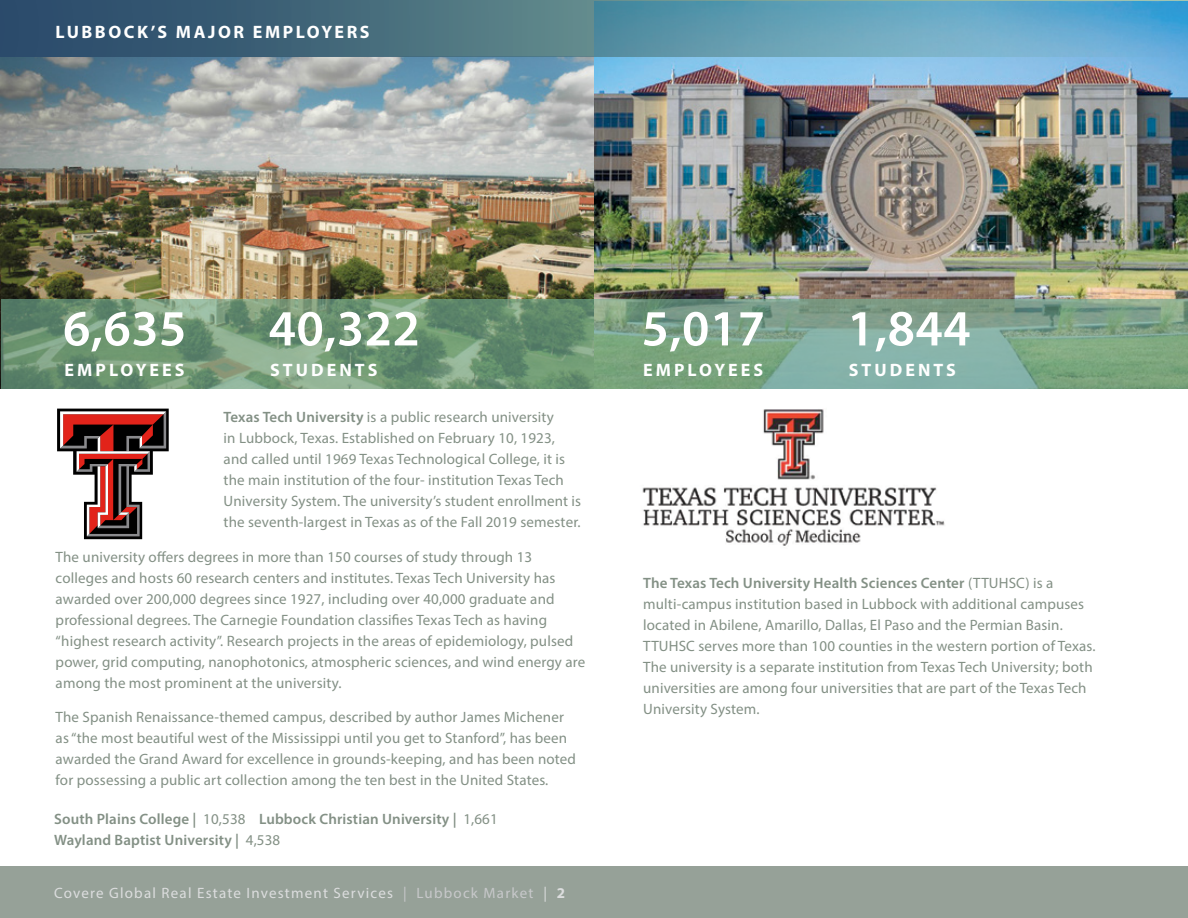
<style>
.page{position:relative;width:1188px;height:918px;background:#fff}
.page>*{position:absolute;margin:0;border:0;box-sizing:border-box;transform-origin:0 0}
.t1{font:600 51px "Myriad Pro";letter-spacing:.01em;color:#fff}
.t2{font:700 18px "Myriad Pro";letter-spacing:.16em;color:#fff}
.t3{font:700 18px "Myriad Pro";letter-spacing:.14em;color:#fff}
.t4{font:15px/21px "Myriad Pro";letter-spacing:.01em;color:#839085}
.t5{font:600 15px/21px "Myriad Pro";letter-spacing:.01em;color:#839085}
.t6{font:15px "Myriad Pro";letter-spacing:.08em;color:#dcddde}
.s1{font-weight:600}
.s2{font-weight:400}
.s3{color:#c7c8ca}
.s4{font-weight:700}
</style>
<div class="page">
<img style="left:0;top:0;width:594px;height:388px">
<div style="left:0;top:866px;width:1188px;height:52px;background:#96a198"></div>
<svg style="left:57px;top:409px;width:112px;height:130px"></svg>
<img style="left:594px;top:57px;width:594px;height:242px">
<img style="left:642px;top:409px;width:303px;height:137px">
<svg style="left:1px;top:299px;width:1187px;height:89px;background:#769d81"></svg>
<svg style="left:0;top:1px;width:1188px;height:56px;background:#51849c"></svg>
<p class="t3" style="left:56px;top:20px;width:316px">LUBBOCK’S MAJOR EMPLOYERS</p>
<h1 class="t1" style="left:63px;top:296px;width:125px">6,635</h1>
<h1 class="t1" style="left:269px;top:296px;width:153px">40,322</h1>
<h1 class="t1" style="left:642px;top:296px;width:125px">5,017</h1>
<h1 class="t1" style="left:847px;top:296px;width:125px">1,844</h1>
<p class="t2" style="left:65px;top:358px;width:122px">EMPLOYEES</p>
<p class="t2" style="left:270px;top:358px;width:109px">STUDENTS</p>
<p class="t2" style="left:643px;top:358px;width:122px">EMPLOYEES</p>
<p class="t2" style="left:849px;top:358px;width:109px">STUDENTS</p>
<p class="t4" style="left:224px;top:407px;width:359px"><span class="s1">Texas Tech University</span> is a public research university<br>in Lubbock, Texas. Established on February 10, 1923, and called until 1969 Texas Technological College, it is the main institution of the four- institution Texas Tech University System. The university’s student enrollment is the seventh-largest in Texas as of the Fall 2019 semester.</p>
<p class="t4" style="left:56px;top:546px;width:531px">The university offers degrees in more than 150 courses of study through 13 colleges and hosts 60 research centers and institutes. Texas Tech University has awarded over 200,000 degrees since 1927, including over 40,000 graduate and professional degrees. The Carnegie Foundation classifies Texas Tech as having “highest research activity”. Research projects in the areas of epidemiology, pulsed power, grid computing, nanophotonics, atmospheric sciences, and wind energy are among the most prominent at the university.</p>
<p class="t4" style="left:56px;top:707px;width:522px">The Spanish Renaissance-themed campus, described by author James Michener as “the most beautiful west of the Mississippi until you get to Stanford”, has been awarded the Grand Award for excellence in grounds-keeping, and has been noted for possessing a public art collection among the ten best in the United States.</p>
<p class="t5" style="left:54px;top:808px;width:445px">South Plains College | <span class="s2">10,538</span> Lubbock Christian University | <span class="s2">1,661<br></span>Wayland Baptist University | <span class="s2">4,538</span></p>
<p class="t6" style="left:54px;top:883px;width:513px">Covere Global Real Estate Investment Services <span class="s3">| Lubbock Market</span> | <span class="s4">2</span></p>
<p class="t4" style="left:643px;top:572px;width:454px"><span class="s1">The Texas Tech University Health Sciences Center</span> (TTUHSC) is a multi-campus institution based in Lubbock with additional campuses located in Abilene, Amarillo, Dallas, El Paso and the Permian Basin.<br>TTUHSC serves more than 100 counties in the western portion of Texas.<br>The university is a separate institution from Texas Tech University; both universities are among four universities that are part of the Texas Tech University System.</p>
</div>
